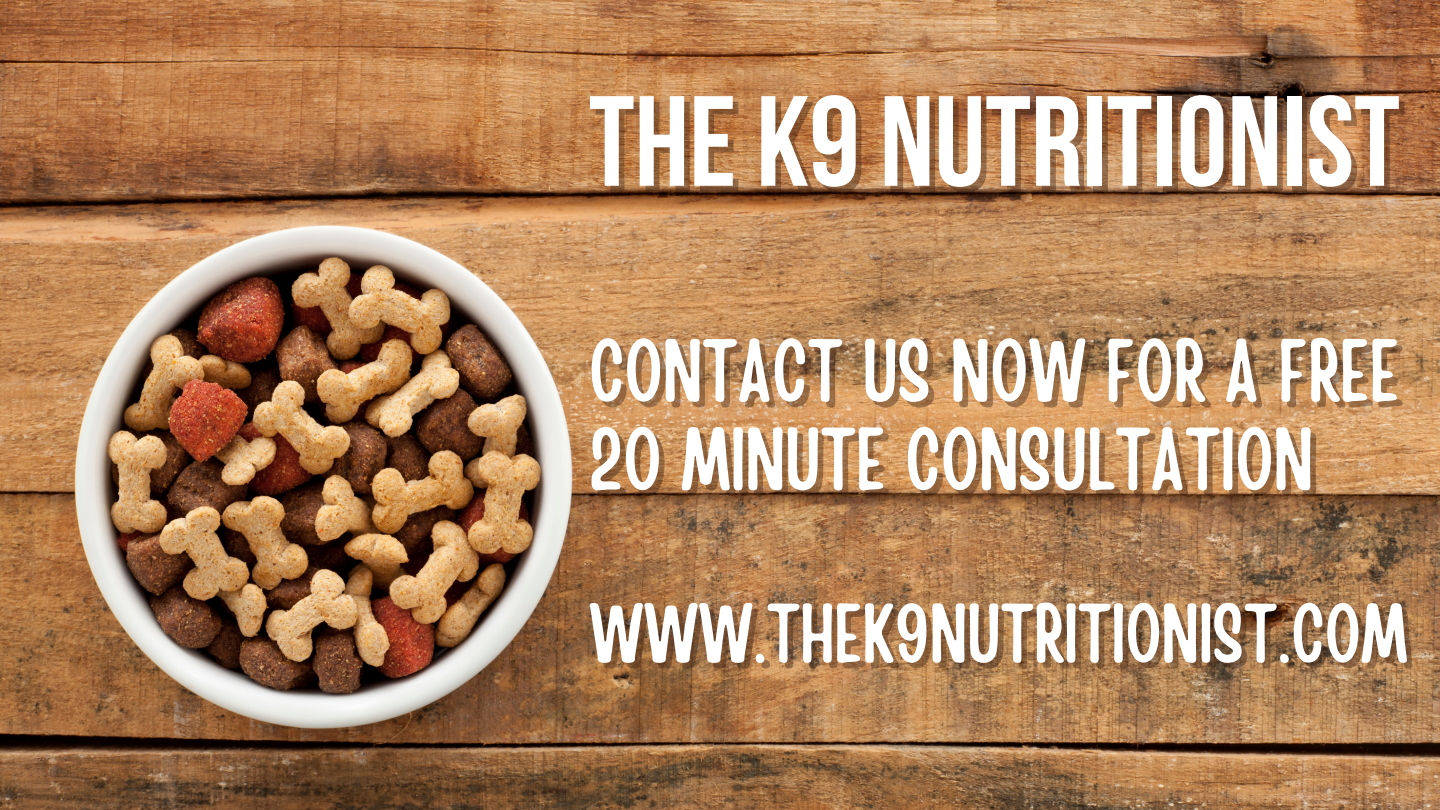
<style>
.page{position:relative;width:1440px;height:810px;background:#fff}
.page>*{position:absolute;margin:0;border:0;box-sizing:border-box;transform-origin:0 0}
.t1{font:700 128px "Bebas Neue";color:#fff}
.t2{font:88.1px/88.5px "Handy Casual Condensed";color:#fff}
.t3{font:83.1px "Handy Casual Condensed";color:#fff}
</style>
<div class="page">
<img style="left:0;top:0;width:1440px;height:810px">
<p class="t1" style="left:589px;top:90px;width:812px">THE K9 NUTRITIONIST</p>
<p class="t2" style="left:589px;top:322px;width:812px">CONTACT US NOW FOR A FREE<br>20 MINUTE CONSULTATION</p>
<p class="t3" style="left:589px;top:579px;width:820px">WWW.THEK9NUTRITIONIST.COM</p>
</div>
